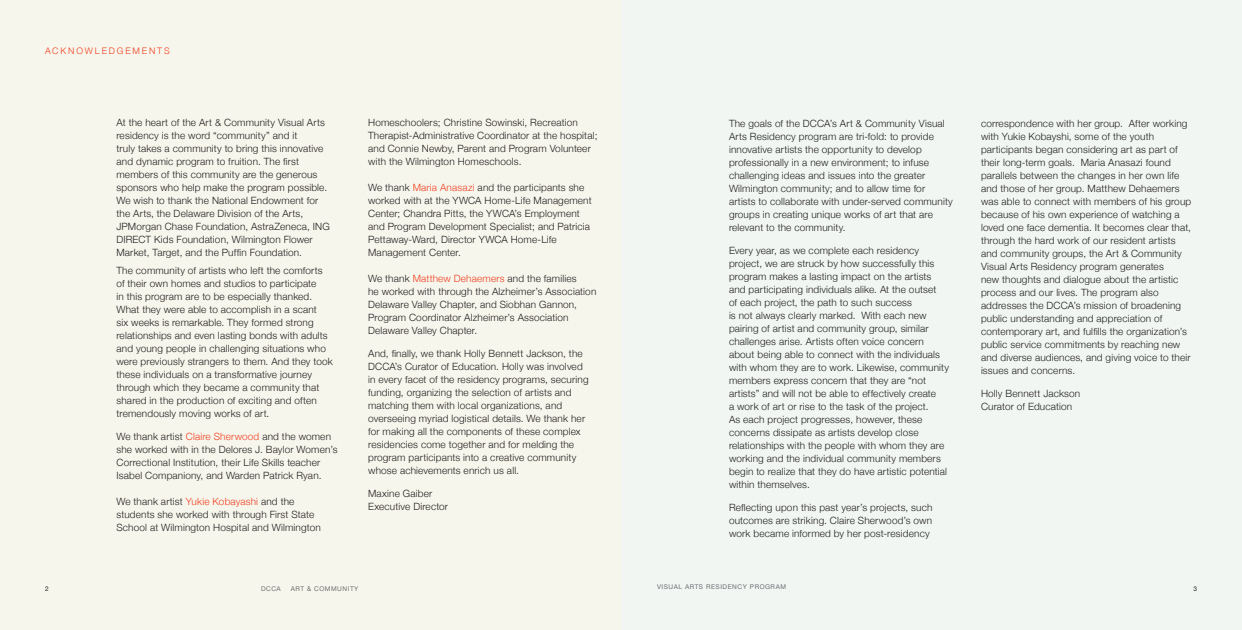
<style>
.page{position:relative;width:1242px;height:630px;background:#fff}
.page>*{position:absolute;margin:0;border:0;box-sizing:border-box;transform-origin:0 0}
.Body_Text_2{font:300 10px/13px "Helvetica Neue";letter-spacing:.015em;color:#231f20}
.t1{font:300 9px "Helvetica Neue";letter-spacing:.21em;color:#ef4022}
.t2{font:6.5px "Helvetica Neue";letter-spacing:.085em;color:#6c6d70}
.text_9_12{font:6.5px "Helvetica Neue";color:#231f20}
.s1{color:#ef4022}
</style>
<div class="page">
<div style="left:621px;top:0;width:621px;height:630px;background:#f1f6f3"></div>
<div style="left:0;top:0;width:621px;height:630px;background:#f7f6ec"></div>
<p class="t1" style="left:45px;top:45px;width:126px">ACKNOWLEDGEMENTS</p>
<p class="Body_Text_2" style="left:116px;top:116px;width:215px">At the heart of the Art &amp; Community Visual Arts residency is the word “community” and it<br>truly takes a community to bring this innovative and dynamic program to fruition. The first members of this community are the generous sponsors who help make the program possible.<br>We wish to thank the National Endowment for the Arts, the Delaware Division of the Arts, JPMorgan Chase Foundation, AstraZeneca, ING DIRECT Kids Foundation, Wilmington Flower Market, Target, and the Puffin Foundation.</p>
<p class="Body_Text_2" style="left:116px;top:264px;width:218px">The community of artists who left the comforts of their own homes and studios to participate<br>in this program are to be especially thanked.<br>What they were able to accomplish in a scant<br>six weeks is remarkable. They formed strong relationships and even lasting bonds with adults and young people in challenging situations who were previously strangers to them. And they took these individuals on a transformative journey through which they became a community that shared in the production of exciting and often tremendously moving works of art.</p>
<p class="Body_Text_2" style="left:116px;top:430px;width:223px">We thank artist <span class="s1">Claire Sherwood</span> and the women she worked with in the Delores J. Baylor Women’s Correctional Institution, their Life Skills teacher Isabel Companiony, and Warden Patrick Ryan.</p>
<p class="Body_Text_2" style="left:116px;top:495px;width:206px">We thank artist <span class="s1">Yukie Kobayashi</span> and the students she worked with through First State<br>School at Wilmington Hospital and Wilmington</p>
<p class="Body_Text_2" style="left:368px;top:115px;width:231px">Homeschoolers; Christine Sowinski, Recreation Therapist-Administrative Coordinator at the hospital; and Connie Newby, Parent and Program Volunteer with the Wilmington Homeschools.</p>
<p class="Body_Text_2" style="left:368px;top:180px;width:225px">We thank <span class="s1">Maria Anasazi</span> and the participants she worked with at the YWCA Home-Life Management Center; Chandra Pitts, the YWCA’s Employment and Program Development Specialist; and Patricia Pettaway-Ward, Director YWCA Home-Life Management Center.</p>
<p class="Body_Text_2" style="left:368px;top:271px;width:230px">We thank <span class="s1">Matthew Dehaemers</span> and the families<br>he worked with through the Alzheimer’s Association Delaware Valley Chapter, and Siobhan Gannon, Program Coordinator Alzheimer’s Association Delaware Valley Chapter.</p>
<p class="Body_Text_2" style="left:368px;top:346px;width:222px">And, finally, we thank Holly Bennett Jackson, the DCCA’s Curator of Education. Holly was involved in every facet of the residency programs, securing funding, organizing the selection of artists and matching them with local organizations, and overseeing myriad logistical details. We thank her for making all the components of these complex residencies come together and for melding the program participants into a creative community whose achievements enrich us all.</p>
<p class="Body_Text_2" style="left:368px;top:486px;width:81px">Maxine Gaiber<br>Executive Director</p>
<p class="Body_Text_2" style="left:729px;top:116px;width:225px">The goals of the DCCA’s Art &amp; Community Visual Arts Residency program are tri-fold: to provide innovative artists the opportunity to develop professionally in a new environment; to infuse challenging ideas and issues into the greater Wilmington community; and to allow time for artists to collaborate with under-served community groups in creating unique works of art that are relevant to the community.</p>
<p class="Body_Text_2" style="left:729px;top:243px;width:222px">Every year, as we complete each residency project, we are struck by how successfully this program makes a lasting impact on the artists and participating individuals alike. At the outset<br>of each project, the path to such success<br>is not always clearly marked. With each new pairing of artist and community group, similar challenges arise. Artists often voice concern about being able to connect with the individuals with whom they are to work. Likewise, community members express concern that they are “not artists” and will not be able to effectively create<br>a work of art or rise to the task of the project.<br>As each project progresses, however, these concerns dissipate as artists develop close relationships with the people with whom they are working and the individual community members begin to realize that they do have artistic potential within themselves.</p>
<p class="Body_Text_2" style="left:729px;top:500px;width:205px;text-align:justify">Reflecting upon this past year’s projects, such outcomes are striking. Claire Sherwood’s own work became informed by her post-residency</p>
<p class="Body_Text_2" style="left:981px;top:116px;width:212px">correspondence with her group. After working with Yukie Kobayshi, some of the youth participants began considering art as part of their long-term goals. Maria Anasazi found parallels between the changes in her own life and those of her group. Matthew Dehaemers was able to connect with members of his group because of his own experience of watching a loved one face dementia. It becomes clear that, through the hard work of our resident artists and community groups, the Art &amp; Community Visual Arts Residency program generates<br>new thoughts and dialogue about the artistic process and our lives. The program also addresses the DCCA’s mission of broadening public understanding and appreciation of contemporary art, and fulfills the organization’s public service commitments by reaching new and diverse audiences, and giving voice to their issues and concerns.</p>
<p class="Body_Text_2" style="left:981px;top:386px;width:101px">Holly Bennett Jackson<br>Curator of Education</p>
<p class="t2" style="left:657px;top:583px;width:131px">VISUAL ARTS RESIDENCY PROGRAM</p>
<p class="text_9_12" style="left:45px;top:585px;width:5px">2</p>
<p class="t2" style="left:261px;top:585px;width:21px">DCCA</p>
<p class="t2" style="left:291px;top:585px;width:69px">ART &amp; COMMUNITY</p>
<p class="text_9_12" style="left:1193px;top:585px;width:5px">3</p>
</div>
